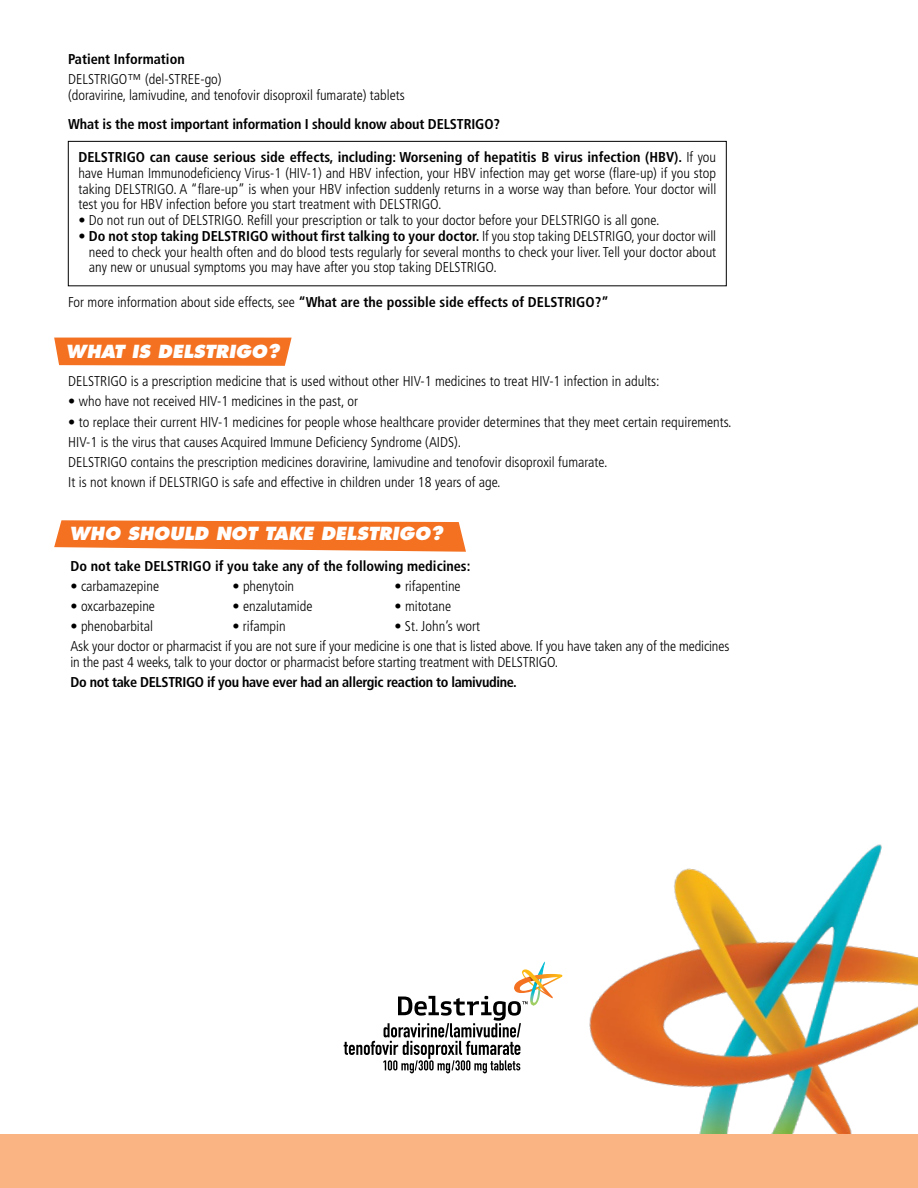
<style>
.page{position:relative;width:918px;height:1188px;background:#fff}
.page>*{position:absolute;margin:0;border:0;box-sizing:border-box;transform-origin:0 0}
.t1{font:italic 800 17.55px "Futura Std";color:#fff}
.t2{font:300 condensed 14.25px/15.8px "Frutiger LT Std";color:#000}
.t3{font:700 condensed 14.25px "Frutiger LT Std";letter-spacing:-.01em;color:#000}
.s1{font-weight:700}
.s2{font-weight:300}
</style>
<div class="page">
<div style="left:0;top:1134px;width:918px;height:54px;background:#fab483"></div>
<img style="left:589px;top:844px;width:329px;height:290px">
<svg style="left:344px;top:962px;width:218px;height:111px"></svg>
<div style="left:54px;top:338px;width:238px;height:28px;background:#f37121"></div>
<div style="left:68px;top:141px;width:659px;height:145px;border:1px solid #000"></div>
<svg style="left:54px;top:520px;width:412px;height:32px;background:#f4833e"></svg>
<p class="t3" style="left:68px;top:50px;width:118px">Patient Information</p>
<p class="t2" style="left:68px;top:71px;width:338px">DELSTRIGO™ (del-STREE-go)<br>(doravirine, lamivudine, and tenofovir disoproxil fumarate) tablets</p>
<p class="t3" style="left:68px;top:115px;width:433px">What is the most important information I should know about DELSTRIGO?</p>
<p class="t2" style="left:78px;top:150px;width:639px;text-align:justify"><span class="s1">DELSTRIGO can cause serious side effects, including: Worsening of hepatitis B virus infection (HBV).</span> If you have Human Immunodeficiency Virus-1 (HIV-1) and HBV infection, your HBV infection may get worse (flare-up) if you stop taking DELSTRIGO. A “flare-up” is when your HBV infection suddenly returns in a worse way than before. Your doctor will test you for HBV infection before you start treatment with DELSTRIGO.</p>
<p class="t2" style="left:78px;top:213px;width:583px">• Do not run out of DELSTRIGO. Refill your prescription or talk to your doctor before your DELSTRIGO is all gone.</p>
<p class="t2" style="left:89px;top:228px;width:629px;text-align:justify;text-indent:-11px">• <span class="s1">Do not stop taking DELSTRIGO without first talking to your doctor.</span> If you stop taking DELSTRIGO, your doctor will need to check your health often and do blood tests regularly for several months to check your liver. Tell your doctor about any new or unusual symptoms you may have after you stop taking DELSTRIGO.</p>
<p class="t3" style="left:68px;top:293px;width:542px"><span class="s2">For more information about side effects, see</span> “What are the possible side effects of DELSTRIGO?”</p>
<p class="t1" style="left:66px;top:340px;width:215px">WHAT IS DELSTRIGO?</p>
<p class="t2" style="left:68px;top:374px;width:593px">DELSTRIGO is a prescription medicine that is used without other HIV-1 medicines to treat HIV-1 infection in adults:</p>
<p class="t2" style="left:68px;top:394px;width:291px">• who have not received HIV-1 medicines in the past, or</p>
<p class="t2" style="left:68px;top:412px;width:665px;line-height:20.1px">• to replace their current HIV-1 medicines for people whose healthcare provider determines that they meet certain requirements.<br>HIV-1 is the virus that causes Acquired Immune Deficiency Syndrome (AIDS).<br>DELSTRIGO contains the prescription medicines doravirine, lamivudine and tenofovir disoproxil fumarate.<br>It is not known if DELSTRIGO is safe and effective in children under 18 years of age.</p>
<p class="t1" style="left:69px;top:523px;width:375px">WHO SHOULD NOT TAKE DELSTRIGO?</p>
<p class="t3" style="left:70px;top:558px;width:401px">Do not take DELSTRIGO if you take any of the following medicines:</p>
<p class="t2" style="left:70px;top:579px;width:90px">• carbamazepine</p>
<p class="t2" style="left:232px;top:579px;width:63px">• phenytoin</p>
<p class="t2" style="left:394px;top:579px;width:68px">• rifapentine</p>
<p class="t2" style="left:70px;top:599px;width:86px">• oxcarbazepine</p>
<p class="t2" style="left:232px;top:599px;width:81px">• enzalutamide</p>
<p class="t2" style="left:394px;top:599px;width:58px">• mitotane</p>
<p class="t2" style="left:70px;top:619px;width:84px">• phenobarbital</p>
<p class="t2" style="left:232px;top:619px;width:55px">• rifampin</p>
<p class="t2" style="left:70px;top:617px;width:660px;line-height:20.1px;text-indent:324px">• St. John’s wort<br>Ask your doctor or pharmacist if you are not sure if your medicine is one that is listed above. If you have taken any of the medicines</p>
<p class="t2" style="left:70px;top:655px;width:489px">in the past 4 weeks, talk to your doctor or pharmacist before starting treatment with DELSTRIGO.</p>
<p class="t3" style="left:70px;top:674px;width:448px">Do not take DELSTRIGO if you have ever had an allergic reaction to lamivudine.</p>
</div>
